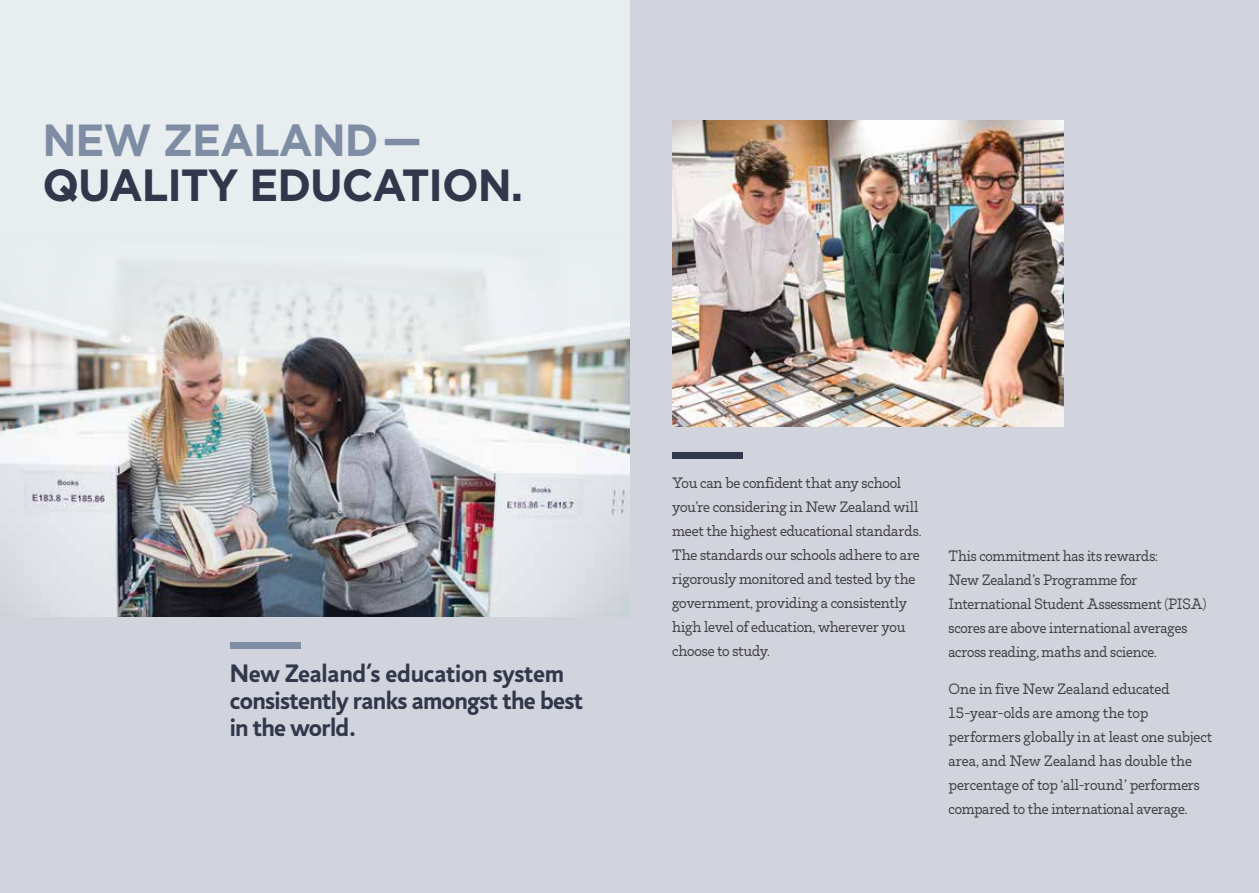
<style>
.page{position:relative;width:1259px;height:893px;background:#fff}
.page>*{position:absolute;margin:0;border:0;box-sizing:border-box;transform-origin:0 0}
.t1{font:700 45px "Gotham";letter-spacing:-.025em;color:#32384b;scale:.96 1}
.t2{font:700 45px "Gotham";letter-spacing:-.025em;color:#7f8da4;scale:.96 1}
.t3{font:700 25.5px/27px "Jigsaw";letter-spacing:-.025em;color:#32384b}
.t4{font:15px/24px "Veritas Slab";letter-spacing:-.01em;color:#414042}
</style>
<div class="page">
<div style="left:629px;top:0;width:630px;height:893px;background:#d2d4dd"></div>
<div style="left:0;top:0;width:629px;height:893px;background:#d2d4dd"></div>
<div style="left:0;top:0;width:629px;height:617px;background:#e8eef0"></div>
<img style="left:0;top:268px;width:629px;height:349px">
<div style="left:230px;top:643px;width:70px;height:6px;background:#7f8da4"></div>
<div style="left:672px;top:452px;width:70px;height:6px;background:#32384b"></div>
<img style="left:672px;top:120px;width:391px;height:306px">
<h1 class="t2" style="left:43px;top:111px;width:396px">NEW ZEALAND —</h1>
<h1 class="t1" style="left:43px;top:156px;width:502px">QUALITY EDUCATION.</h1>
<h2 class="t3" style="left:230px;top:659px;width:355px">New Zealand’s education system consistently ranks amongst the best in the world.</h2>
<p class="t4" style="left:672px;top:471px;width:251px">You can be confident that any school you’re considering in New Zealand will meet the highest educational standards.<br>The standards our schools adhere to are rigorously monitored and tested by the government, providing a consistently high level of education, wherever you choose to study.</p>
<p class="t4" style="left:948px;top:544px;width:259px">This commitment has its rewards:<br>New Zealand’s Programme for International Student Assessment (PISA) scores are above international averages across reading, maths and science.</p>
<p class="t4" style="left:948px;top:677px;width:265px">One in five New Zealand educated 15-year-olds are among the top performers globally in at least one subject area, and New Zealand has double the percentage of top ‘all-round’ performers compared to the international average.</p>
</div>
